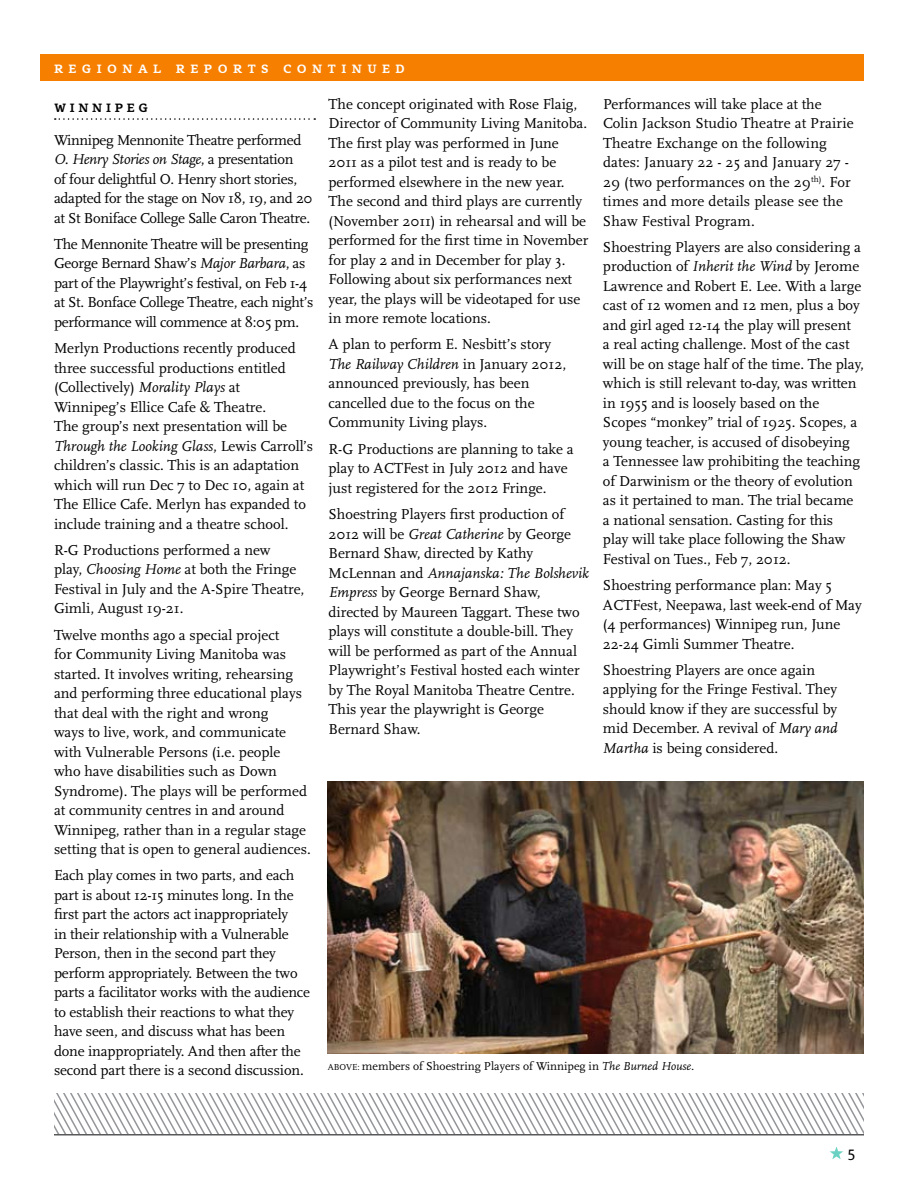
<style>
.page{position:relative;width:918px;height:1188px;background:#fff}
.page>*{position:absolute;margin:0;border:0;box-sizing:border-box;transform-origin:0 0}
.t1{font:15px/19.5px "Scala";color:#000}
.t2{font:15px/19.5px "Scala";letter-spacing:-.02em;color:#000}
.t3{font:15px "Flembo Text";color:#000}
.t4{font:700 12.6px "Flembo Text";letter-spacing:.43em;color:#fff}
.t5{font:700 12.6px "Flembo Text";letter-spacing:.285em;color:#000}
.t6{font:12px "Scala";color:#000}
.s1{font-style:italic}
.s2{font-size:9px}
</style>
<div class="page">
<div style="left:40px;top:54px;width:824px;height:27px;background:#f67f00"></div>
<svg style="left:830px;top:1146px;width:13px;height:13px"></svg>
<svg style="left:54px;top:1094px;width:810px;height:40px"></svg>
<hr style="left:54px;top:1134px;width:810px;height:2px;background:#58595b">
<svg style="left:55px;top:118px;width:260px;height:2px"></svg>
<img style="left:328px;top:782px;width:536px;height:272px">
<p class="t4" style="left:54px;top:61px;width:353px">REGIONAL REPORTS CONTINUED</p>
<p class="t5" style="left:54px;top:100px;width:95px">WINNIPEG</p>
<p class="t2" style="left:54px;top:130px;width:260px">Winnipeg Mennonite Theatre performed <span class="s1">O. Henry Stories on Stage</span>, a presentation<br>of four delightful O. Henry short stories, adapted for the stage on Nov 18, 19, and 20 at St Boniface College Salle Caron Theatre.</p>
<p class="t2" style="left:54px;top:234px;width:261px">The Mennonite Theatre will be presenting George Bernard Shaw’s <span class="s1">Major Barbara</span>, as part of the Playwright’s festival, on Feb 1-4 at St. Bonface College Theatre, each night’s performance will commence at 8:05 pm.</p>
<p class="t1" style="left:54px;top:339px;width:261px">Merlyn Productions recently produced three successful productions entitled (Collectively) <span class="s1">Morality Plays</span> at Winnipeg’s Ellice Cafe &amp; Theatre.<br>The group’s next presentation will be <span class="s1">Through the Looking Glass</span>, Lewis Carroll’s children’s classic. This is an adaptation which will run Dec 7 to Dec 10, again at The Ellice Cafe. Merlyn has expanded to include training and a theatre school.</p>
<p class="t1" style="left:54px;top:540px;width:252px">R-G Productions performed a new<br>play, <span class="s1">Choosing Home</span> at both the Fringe Festival in July and the A-Spire Theatre, Gimli, August 19-21.</p>
<p class="t1" style="left:54px;top:625px;width:258px">Twelve months ago a special project<br>for Community Living Manitoba was started. It involves writing, rehearsing and performing three educational plays that deal with the right and wrong<br>ways to live, work, and communicate with Vulnerable Persons (i.e. people who have disabilities such as Down Syndrome). The plays will be performed at community centres in and around Winnipeg, rather than in a regular stage setting that is open to general audiences.</p>
<p class="t1" style="left:54px;top:866px;width:258px">Each play comes in two parts, and each part is about 12-15 minutes long. In the first part the actors act inappropriately<br>in their relationship with a Vulnerable Person, then in the second part they perform appropriately. Between the two parts a facilitator works with the audience to establish their reactions to what they have seen, and discuss what has been done inappropriately. And then after the second part there is a second discussion.</p>
<p class="t1" style="left:603px;top:94px;width:252px">Performances will take place at the Colin Jackson Studio Theatre at Prairie Theatre Exchange on the following dates: January 22 - 25 and January 27 - 29 (two performances on the 29<sup>th)</sup>. For times and more details please see the Shaw Festival Program.</p>
<p class="t1" style="left:603px;top:238px;width:263px">Shoestring Players are also considering a production of <span class="s1">Inherit the Wind</span> by Jerome Lawrence and Robert E. Lee. With a large cast of 12 women and 12 men, plus a boy and girl aged 12-14 the play will present<br>a real acting challenge. Most of the cast will be on stage half of the time. The play, which is still relevant to-day, was written in 1955 and is loosely based on the Scopes “monkey” trial of 1925. Scopes, a young teacher, is accused of disobeying<br>a Tennessee law prohibiting the teaching of Darwinism or the theory of evolution as it pertained to man. The trial became a national sensation. Casting for this<br>play will take place following the Shaw Festival on Tues., Feb 7, 2012.</p>
<p class="t1" style="left:603px;top:576px;width:260px">Shoestring performance plan: May 5<br>ACTFest, Neepawa, last week-end of May (4 performances) Winnipeg run, June 22-24 Gimli Summer Theatre.</p>
<p class="t1" style="left:603px;top:661px;width:236px">Shoestring Players are once again applying for the Fringe Festival. They should know if they are successful by mid December. A revival of <span class="s1">Mary and Martha</span> is being considered.</p>
<p class="t1" style="left:328px;top:94px;width:261px">The concept originated with Rose Flaig, Director of Community Living Manitoba.<br>The first play was performed in June 2011 as a pilot test and is ready to be performed elsewhere in the new year.<br>The second and third plays are currently (November 2011) in rehearsal and will be performed for the first time in November for play 2 and in December for play 3.<br>Following about six performances next year, the plays will be videotaped for use in more remote locations.</p>
<p class="t1" style="left:328px;top:335px;width:239px">A plan to perform E. Nesbitt’s story<br><span class="s1">The Railway Children</span> in January 2012, announced previously, has been cancelled due to the focus on the<br>Community Living plays.</p>
<p class="t1" style="left:328px;top:439px;width:247px">R-G Productions are planning to take a play to ACTFest in July 2012 and have just registered for the 2012 Fringe.</p>
<p class="t1" style="left:328px;top:505px;width:262px">Shoestring Players first production of 2012 will be <span class="s1">Great Catherine</span> by George Bernard Shaw, directed by Kathy McLennan and <span class="s1">Annajanska: The Bolshevik Empress</span> by George Bernard Shaw, directed by Maureen Taggart. These two plays will constitute a double-bill. They will be performed as part of the Annual Playwright’s Festival hosted each winter by The Royal Manitoba Theatre Centre.<br>This year the playwright is George Bernard Shaw.</p>
<p class="t6" style="left:328px;top:1059px;width:368px"><span class="s2">ABOVE:</span> members of Shoestring Players of Winnipeg in <span class="s1">The Burned House.</span></p>
<p class="t3" style="left:848px;top:1143px;width:9px">5</p>
</div>
